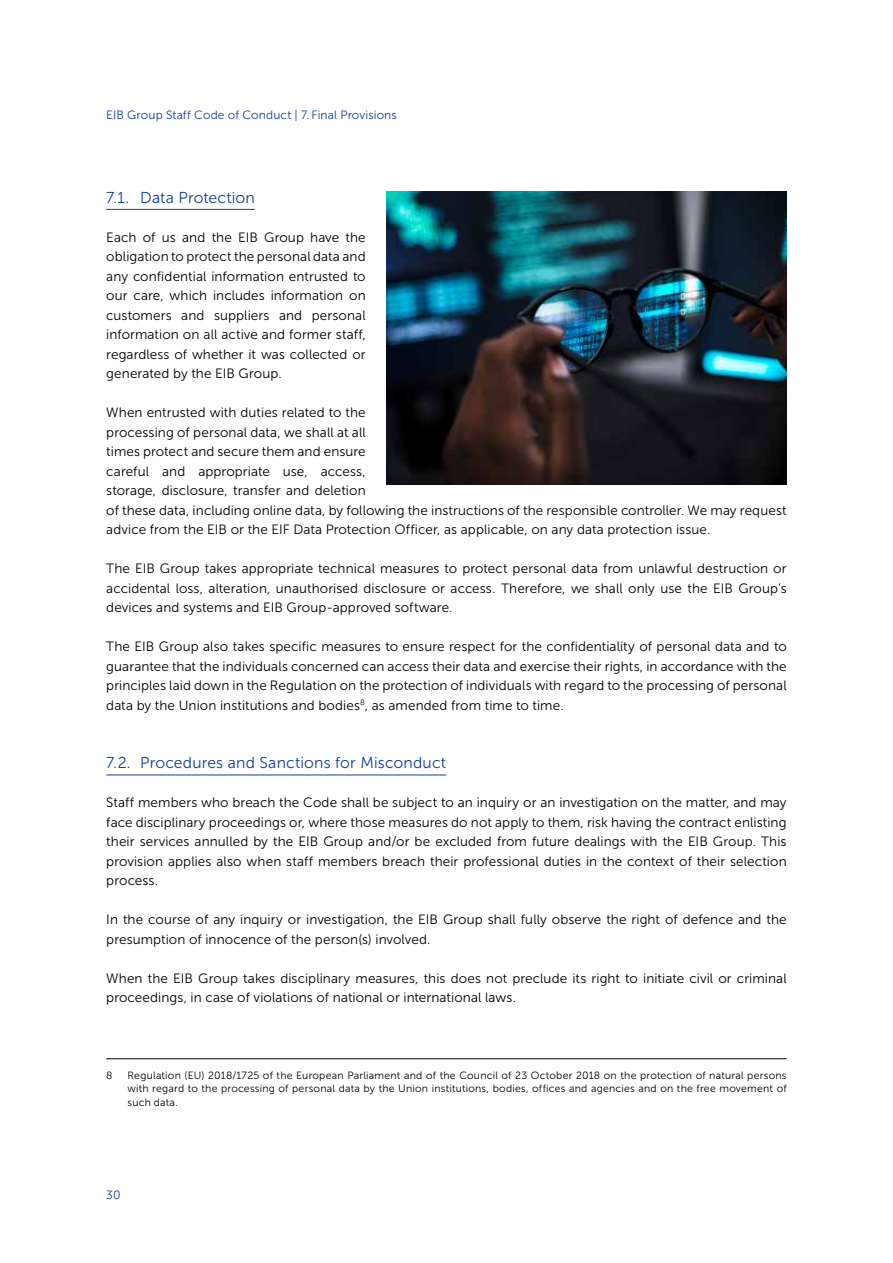
<style>
.page{position:relative;width:893px;height:1263px;background:#fff}
.page>*{position:absolute;margin:0;border:0;box-sizing:border-box;transform-origin:0 0}
.t1{font:15.75px "Museo Sans 300";letter-spacing:.01em;color:#134094}
.t2{font:13.5px/19.5px "Museo Sans 300";letter-spacing:.005em;color:#000;text-align:justify}
.t3{font:12px "Museo Sans 300";letter-spacing:.01em;color:#134094}
.t4{font:10.5px/13.5px "Museo Sans 300";letter-spacing:.025em;color:#000;text-align:justify}
</style>
<div class="page">
<img style="left:387px;top:191px;width:400px;height:294px">
<hr style="left:106px;top:209px;width:149px;height:1px;background:#134094">
<hr style="left:106px;top:775px;width:340px;height:1px;background:#134094">
<hr style="left:106px;top:1058px;width:681px;height:1px;background:#000">
<p class="t3" style="left:106px;top:108px;width:292px">EIB Group Staff Code of Conduct | 7. Final Provisions</p>
<p class="t1" style="left:106px;top:189px;width:150px">7.1. Data Protection</p>
<p class="t2" style="left:106px;top:227px;width:261px">Each of us and the EIB Group have the obligation to protect the personal data and any confidential information entrusted to our care, which includes information on customers and suppliers and personal information on all active and former staff, regardless of whether it was collected or generated by the EIB Group.</p>
<p class="t2" style="left:106px;top:403px;width:682px;text-align:left">When entrusted with duties related to the<br>processing of personal data, we shall at all<br>times protect and secure them and ensure<br>careful and appropriate use, access,<br>storage, disclosure, transfer and deletion<br>of these data, including online data, by following the instructions of the responsible controller. We may request advice from the EIB or the EIF Data Protection Officer, as applicable, on any data protection issue.</p>
<p class="t2" style="left:106px;top:559px;width:682px">The EIB Group takes appropriate technical measures to protect personal data from unlawful destruction or accidental loss, alteration, unauthorised disclosure or access. Therefore, we shall only use the EIB Group’s devices and systems and EIB Group-approved software.</p>
<p class="t2" style="left:106px;top:637px;width:682px">The EIB Group also takes specific measures to ensure respect for the confidentiality of personal data and to guarantee that the individuals concerned can access their data and exercise their rights, in accordance with the principles laid down in the Regulation on the protection of individuals with regard to the processing of personal data by the Union institutions and bodies<sup>8</sup>, as amended from time to time.</p>
<p class="t1" style="left:106px;top:754px;width:341px">7.2. Procedures and Sanctions for Misconduct</p>
<p class="t2" style="left:106px;top:793px;width:682px">Staff members who breach the Code shall be subject to an inquiry or an investigation on the matter, and may face disciplinary proceedings or, where those measures do not apply to them, risk having the contract enlisting their services annulled by the EIB Group and/or be excluded from future dealings with the EIB Group. This provision applies also when staff members breach their professional duties in the context of their selection process.</p>
<p class="t2" style="left:106px;top:910px;width:682px">In the course of any inquiry or investigation, the EIB Group shall fully observe the right of defence and the presumption of innocence of the person(s) involved.</p>
<p class="t2" style="left:106px;top:968px;width:682px">When the EIB Group takes disciplinary measures, this does not preclude its right to initiate civil or criminal proceedings, in case of violations of national or international laws.</p>
<p class="t4" style="left:106px;top:1068px;width:8px">8</p>
<p class="t4" style="left:128px;top:1068px;width:661px">Regulation (EU) 2018/1725 of the European Parliament and of the Council of 23 October 2018 on the protection of natural persons with regard to the processing of personal data by the Union institutions, bodies, offices and agencies and on the free movement of such data.</p>
<p class="t3" style="left:106px;top:1188px;width:16px">30</p>
</div>
